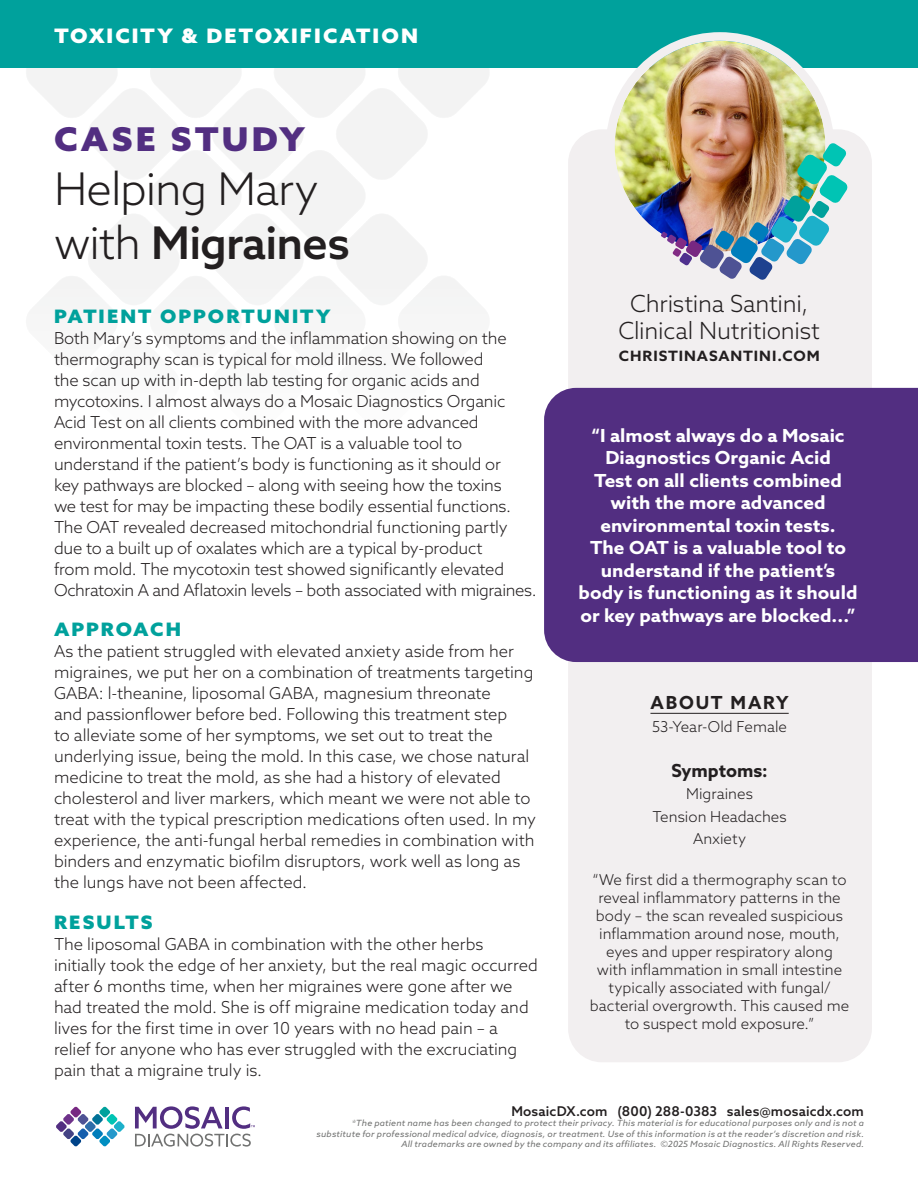
<style>
.page{position:relative;width:918px;height:1188px;background:#fff}
.page>*{position:absolute;margin:0;border:0;box-sizing:border-box;transform-origin:0 0}
.t1{font:300 45px/54px "Azo Sans";letter-spacing:-.02em;color:#231f20}
.t2{font:900 32.85px "Azo Sans";letter-spacing:.1em;color:#522e81;scale:1.05 1}
.t3{font:300 23.55px/26.5px "Azo Sans";letter-spacing:-.01em;color:#231f20;text-align:center}
.t4{font:900 19.95px "Azo Sans";letter-spacing:.1em;color:#fff;scale:1.05 1}
.t5{font:900 18.6px "Azo Sans";letter-spacing:.105em;color:#00a19c;scale:1.05 1}
.t6{font:700 18px/22.5px "Azo Sans";color:#fff;text-align:center;scale:1.05 1}
.t7{font:700 18px "Azo Sans";letter-spacing:.1em;color:#231f20}
.t8{font:700 18px "Azo Sans";color:#231f20}
.t9{font:300 16.5px/21px "Azo Sans";letter-spacing:-.005em;color:#231f20}
.t10{font:300 15px/18px "Azo Sans";color:#231f20;text-align:center}
.t11{font:700 14.25px "Azo Sans";letter-spacing:.06em;color:#231f20;scale:1.05 1}
.t12{font:500 13.5px "Azo Sans";letter-spacing:.01em;color:#231f20}
.t13{font:italic 8.55px/10.5px "Azo Sans";letter-spacing:.02em;color:#717271;text-align:right;scale:1.05 1}
.s1{font-weight:500}
</style>
<div class="page">
<div style="left:568px;top:129px;width:304px;height:612px;background:#f2eff0;border-radius:34px"></div>
<div style="left:0;top:0;width:918px;height:68px;background:#00a19c"></div>
<svg style="left:135px;top:1106px;width:120px;height:41px"></svg>
<svg style="left:56px;top:1107px;width:69px;height:40px"></svg>
<div style="left:568px;top:662px;width:304px;height:400px;background:#f2eff0;border-radius:34px"></div>
<hr style="left:650px;top:713px;width:139px;height:1px;background:#231f20">
<div style="left:544px;top:388px;width:374px;height:274px;background:#522e81"></div>
<img style="left:615px;top:41px;width:210px;height:211px;border-radius:105px">
<div style="left:606px;top:32px;width:228px;height:228px;border:9px solid #f2eff0;border-radius:50%"></div>
<img style="left:661px;top:143px;width:187px;height:137px">
<p class="t4" style="left:54px;top:23px;width:348px">TOXICITY &amp; DETOXIFICATION</p>
<p class="t2" style="left:54px;top:118px;width:240px">CASE STUDY</p>
<p class="t1" style="left:54px;top:162px;width:298px">Helping Mary with <span class="s1">Migraines</span></p>
<p class="t5" style="left:54px;top:304px;width:265px">PATIENT OPPORTUNITY</p>
<p class="t9" style="left:54px;top:328px;width:484px">Both Mary’s symptoms and the inflammation showing on the thermography scan is typical for mold illness. We followed<br>the scan up with in-depth lab testing for organic acids and mycotoxins. I almost always do a Mosaic Diagnostics Organic Acid Test on all clients combined with the more advanced environmental toxin tests. The OAT is a valuable tool to understand if the patient’s body is functioning as it should or<br>key pathways are blocked – along with seeing how the toxins<br>we test for may be impacting these bodily essential functions.<br>The OAT revealed decreased mitochondrial functioning partly due to a built up of oxalates which are a typical by-product<br>from mold. The mycotoxin test showed significantly elevated Ochratoxin A and Aflatoxin levels – both associated with migraines.</p>
<p class="t5" style="left:54px;top:617px;width:122px">APPROACH</p>
<p class="t9" style="left:54px;top:641px;width:484px">As the patient struggled with elevated anxiety aside from her migraines, we put her on a combination of treatments targeting GABA: l-theanine, liposomal GABA, magnesium threonate<br>and passionflower before bed. Following this treatment step<br>to alleviate some of her symptoms, we set out to treat the underlying issue, being the mold. In this case, we chose natural medicine to treat the mold, as she had a history of elevated cholesterol and liver markers, which meant we were not able to treat with the typical prescription medications often used. In my experience, the anti-fungal herbal remedies in combination with binders and enzymatic biofilm disruptors, work well as long as the lungs have not been affected.</p>
<p class="t5" style="left:54px;top:910px;width:95px">RESULTS</p>
<p class="t9" style="left:54px;top:933px;width:485px">The liposomal GABA in combination with the other herbs initially took the edge of her anxiety, but the real magic occurred after 6 months time, when her migraines were gone after we had treated the mold. She is off migraine medication today and lives for the first time in over 10 years with no head pain – a relief for anyone who has ever struggled with the excruciating pain that a migraine truly is.</p>
<p class="t3" style="left:618px;top:291px;width:203px">Christina Santini,<br>Clinical Nutritionist</p>
<p class="t11" style="left:619px;top:346px;width:193px">CHRISTINASANTINI.COM</p>
<p class="t6" style="left:579px;top:424px;width:267px">“I almost always do a Mosaic<br>Diagnostics Organic Acid<br>Test on all clients combined with the more advanced environmental toxin tests.<br>The OAT is a valuable tool to understand if the patient’s body is functioning as it should or key pathways are blocked...”</p>
<p class="t7" style="left:650px;top:691px;width:140px">ABOUT MARY</p>
<p class="t10" style="left:652px;top:717px;width:137px">53-Year-Old Female</p>
<p class="t8" style="left:671px;top:758px;width:98px">Symptoms:</p>
<p class="t10" style="left:686px;top:785px;width:68px">Migraines</p>
<p class="t10" style="left:652px;top:807px;width:136px">Tension Headaches</p>
<p class="t10" style="left:693px;top:830px;width:55px">Anxiety</p>
<p class="t10" style="left:590px;top:870px;width:261px">“We first did a thermography scan to reveal inflammatory patterns in the body – the scan revealed suspicious inflammation around nose, mouth, eyes and upper respiratory along with inflammation in small intestine typically associated with fungal/ bacterial overgrowth. This caused me to suspect mold exposure.”</p>
<p class="t12" style="left:511px;top:1102px;width:354px">MosaicDX.com (800) 288-0383 sales@mosaicdx.com</p>
<p class="t13" style="left:316px;top:1118px;width:523px">*The patient name has been changed to protect their privacy. This material is for educational purposes only and is not a substitute for professional medical advice, diagnosis, or treatment. Use of this information is at the reader’s discretion and risk.<br>All trademarks are owned by the company and its affiliates. ©2025 Mosaic Diagnostics. All Rights Reserved.</p>
</div>
